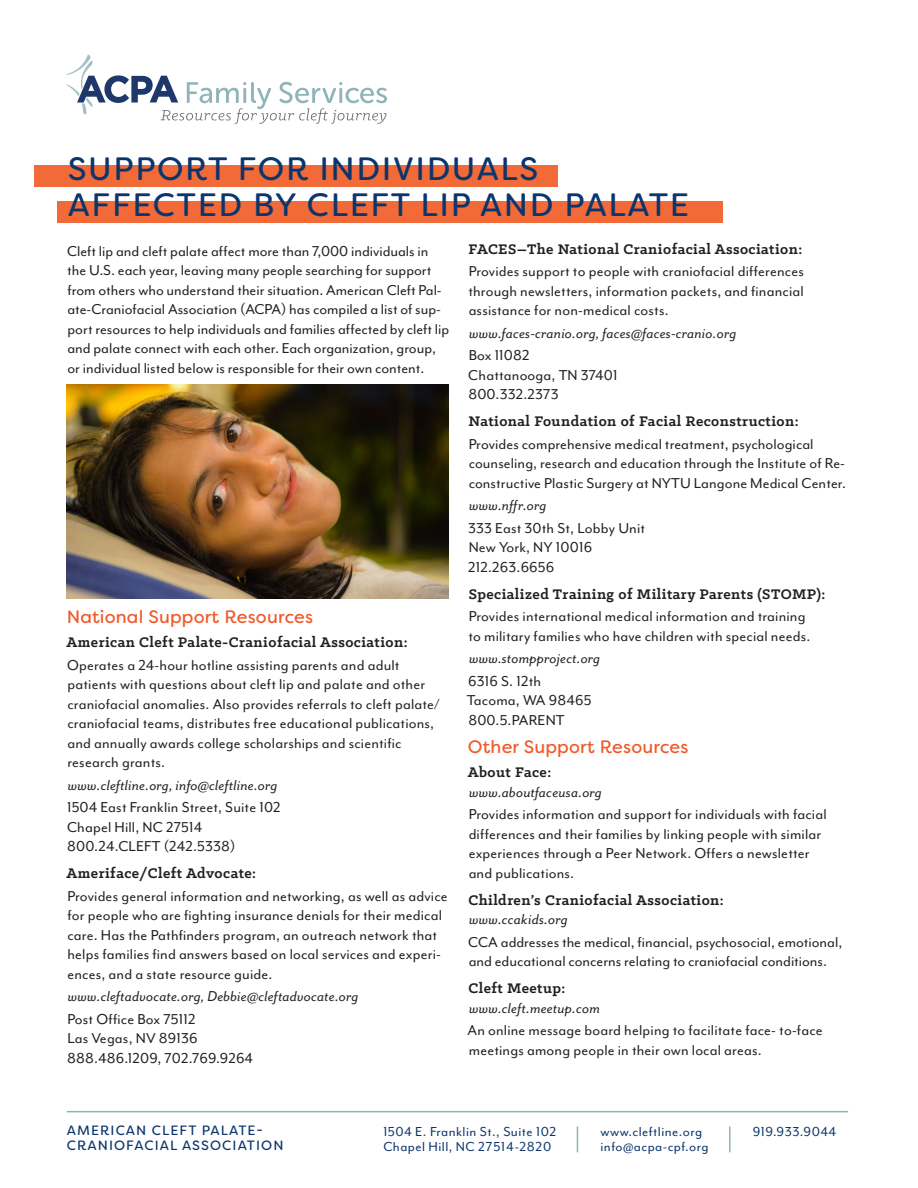
<style>
.page{position:relative;width:918px;height:1188px;background:#fff}
.page>*{position:absolute;margin:0;border:0;box-sizing:border-box;transform-origin:0 0}
.t1{font:32.4px/36.5px "Filson Soft";letter-spacing:.05em;color:#0c356d}
.subhead{font:18px "Filson Soft";letter-spacing:.01em;color:#f15929}
.body{font:16.5px/19.5px "Mr Eaves Mod OT";letter-spacing:.01em;color:#231f20}
.italic{font:italic 16.5px "Mr Eaves San OT";letter-spacing:.01em;color:#231f20}
.sub_sub{font:700 15.75px "Klinic Slab";letter-spacing:.03em;color:#231f20}
.t2{font:15px/15px "Mr Eaves Mod OT";letter-spacing:.03em;color:#0c356d}
.t3{font:13.5px "Filson Soft";letter-spacing:.08em;color:#0c356d}
</style>
<div class="page">
<hr style="left:67px;top:1111px;width:781px;height:1px;background:#8eb4bb">
<svg style="left:577px;top:1126px;width:1px;height:26px"></svg>
<svg style="left:729px;top:1126px;width:1px;height:26px"></svg>
<div style="left:34px;top:165px;width:524px;height:21px;background:#f26a37"></div>
<div style="left:57px;top:201px;width:666px;height:22px;background:#f26a37"></div>
<svg style="left:67px;top:55px;width:320px;height:69px"></svg>
<img style="left:67px;top:384px;width:381px;height:214px">
<p class="t1" style="left:68px;top:150px;width:623px">SUPPORT FOR INDIVIDUALS<br>AFFECTED BY CLEFT LIP AND PALATE</p>
<p class="body" style="left:67px;top:241px;width:384px">Cleft lip and cleft palate affect more than 7,000 individuals in the U.S. each year, leaving many people searching for support from others who understand their situation. American Cleft Pal&shy;ate-Craniofacial Association (ACPA) has compiled a list of sup&shy;port resources to help individuals and families affected by cleft lip and palate connect with each other. Each organization, group, or individual listed below is responsible for their own content.</p>
<p class="subhead" style="left:67px;top:606px;width:248px">National Support Resources</p>
<p class="sub_sub" style="left:67px;top:632px;width:343px">American Cleft Palate-Craniofacial Association:</p>
<p class="body" style="left:67px;top:655px;width:374px">Operates a 24-hour hotline assisting parents and adult patients with questions about cleft lip and palate and other craniofacial anomalies. Also provides referrals to cleft palate/ craniofacial teams, distributes free educational publications, and annually awards college scholarships and scientific research grants.</p>
<p class="italic" style="left:68px;top:776px;width:211px">www.cleftline.org, info@cleftline.org</p>
<p class="body" style="left:67px;top:798px;width:215px">1504 East Franklin Street, Suite 102<br>Chapel Hill, NC 27514<br>800.24.CLEFT (242.5338)</p>
<p class="sub_sub" style="left:67px;top:863px;width:191px">Ameriface/Cleft Advocate:</p>
<p class="body" style="left:67px;top:886px;width:382px">Provides general information and networking, as well as advice for people who are fighting insurance denials for their medical care. Has the Pathfinders program, an outreach network that helps families find answers based on local services and experi&shy;ences, and a state resource guide.</p>
<p class="italic" style="left:68px;top:988px;width:292px">www.cleftadvocate.org, Debbie@cleftadvocate.org</p>
<p class="body" style="left:67px;top:1009px;width:187px">Post Office Box 75112<br>Las Vegas, NV 89136<br>888.486.1209, 702.769.9264</p>
<p class="sub_sub" style="left:469px;top:239px;width:335px">FACES–The National Craniofacial Association:</p>
<p class="body" style="left:468px;top:262px;width:337px;text-align:justify">Provides support to people with craniofacial differences through newsletters, information packets, and financial assistance for non-medical costs.</p>
<p class="italic" style="left:469px;top:324px;width:269px">www.faces-cranio.org, faces@faces-cranio.org</p>
<p class="body" style="left:468px;top:346px;width:151px">Box 11082<br>Chattanooga, TN 37401<br>800.332.2373</p>
<p class="sub_sub" style="left:469px;top:411px;width:332px">National Foundation of Facial Reconstruction:</p>
<p class="body" style="left:469px;top:434px;width:379px">Provides comprehensive medical treatment, psychological counseling, research and education through the Institute of Re&shy;constructive Plastic Surgery at NYTU Langone Medical Center.</p>
<p class="italic" style="left:469px;top:497px;width:79px">www.nffr.org</p>
<p class="body" style="left:468px;top:518px;width:178px">333 East 30th St, Lobby Unit<br>New York, NY 10016<br>212.263.6656</p>
<p class="sub_sub" style="left:469px;top:584px;width:358px">Specialized Training of Military Parents (STOMP):</p>
<p class="body" style="left:468px;top:607px;width:344px">Provides international medical information and training to military families who have children with special needs.</p>
<p class="italic" style="left:469px;top:650px;width:133px">www.stompproject.org</p>
<p class="body" style="left:467px;top:671px;width:126px">6316 S. 12th<br>Tacoma, WA 98465<br>800.5.PARENT</p>
<p class="subhead" style="left:468px;top:736px;width:222px">Other Support Resources</p>
<p class="sub_sub" style="left:468px;top:762px;width:85px">About Face:</p>
<p class="italic" style="left:469px;top:783px;width:134px">www.aboutfaceusa.org</p>
<p class="body" style="left:469px;top:805px;width:360px">Provides information and support for individuals with facial differences and their families by linking people with similar experiences through a Peer Network. Offers a newsletter and publications.</p>
<p class="sub_sub" style="left:468px;top:890px;width:257px">Children’s Craniofacial Association:</p>
<p class="italic" style="left:469px;top:911px;width:100px">www.ccakids.org</p>
<p class="body" style="left:468px;top:932px;width:376px">CCA addresses the medical, financial, psychosocial, emotional, and educational concerns relating to craniofacial conditions.</p>
<p class="sub_sub" style="left:468px;top:978px;width:98px">Cleft Meetup:</p>
<p class="italic" style="left:469px;top:999px;width:132px">www.cleft.meetup.com</p>
<p class="body" style="left:467px;top:1021px;width:357px">An online message board helping to facilitate face- to-face meetings among people in their own local areas.</p>
<p class="t3" style="left:67px;top:1122px;width:197px">AMERICAN CLEFT PALATE-</p>
<p class="t2" style="left:753px;top:1124px;width:85px">919.933.9044</p>
<p class="t3" style="left:67px;top:1137px;width:218px">CRANIOFACIAL ASSOCIATION</p>
<p class="t2" style="left:383px;top:1124px;width:174px">1504 E. Franklin St., Suite 102<br>Chapel Hill, NC 27514-2820</p>
<p class="t2" style="left:601px;top:1124px;width:110px">www.cleftline.org info@acpa-cpf.org</p>
</div>
